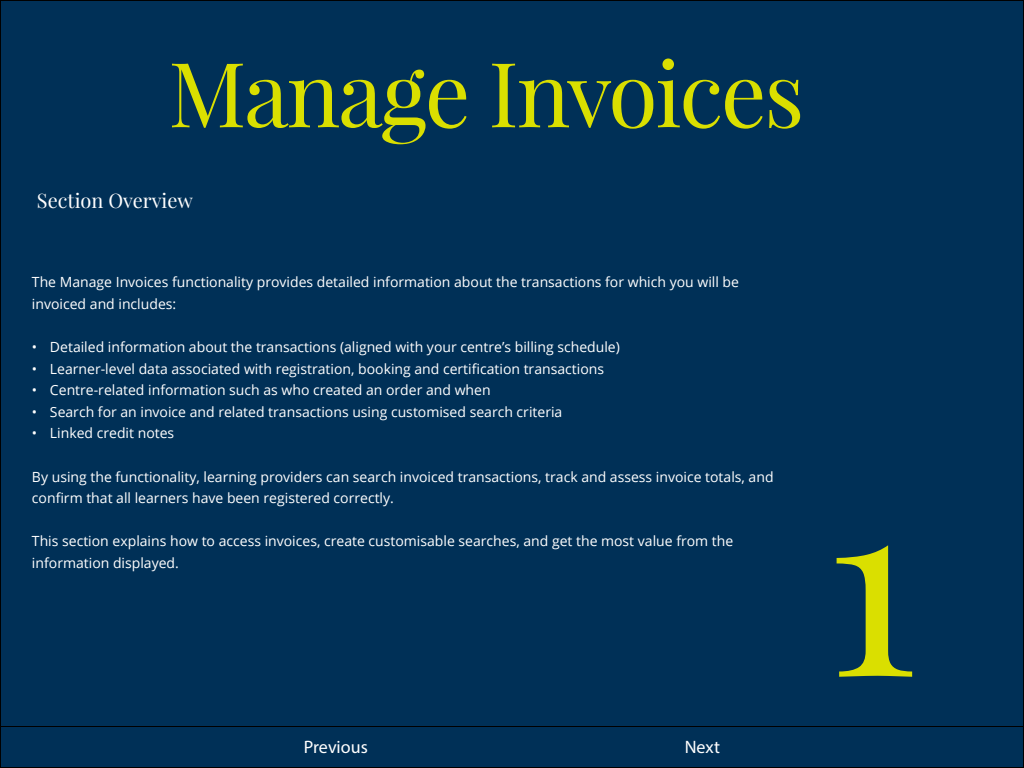
<style>
.page{position:relative;width:1024px;height:768px;background:#fff}
.page>*{position:absolute;margin:0;border:0;box-sizing:border-box;transform-origin:0 0}
.t1{font:250px "Playfair Display";color:#dadf00}
.t2{font:90px "Playfair Display";letter-spacing:-.025em;color:#dadf00}
.t3{font:20px "Playfair Display";color:#fff}
.t4{font:18px "Myriad Pro";color:#fff}
.t5{font:14px/21.6px "Open Sans";color:#fff}
</style>
<div class="page">
<div style="left:0;top:0;width:1024px;height:726px;background:#003057"></div>
<div style="left:0;top:726px;width:1024px;height:42px;background:#003057"></div>
<div style="left:0;top:726px;width:1024px;height:42px;border:1px solid #000"></div>
<h2 class="t2" style="left:168px;top:37px;width:638px">Manage Invoices</h2>
<h3 class="t3" style="left:37px;top:188px;width:157px">Section Overview</h3>
<p class="t5" style="left:32px;top:271px;width:709px">The Manage Invoices functionality provides detailed information about the transactions for which you will be invoiced and includes:</p>
<p class="t5" style="left:32px;top:336px;width:589px">• Detailed information about the transactions (aligned with your centre’s billing schedule)</p>
<p class="t5" style="left:32px;top:357px;width:574px">• Learner-level data associated with registration, booking and certification transactions</p>
<p class="t5" style="left:32px;top:379px;width:460px">• Centre-related information such as who created an order and when</p>
<p class="t5" style="left:32px;top:401px;width:532px">• Search for an invoice and related transactions using customised search criteria</p>
<p class="t5" style="left:32px;top:422px;width:144px">• Linked credit notes</p>
<p class="t5" style="left:32px;top:465px;width:743px">By using the functionality, learning providers can search invoiced transactions, track and assess invoice totals, and confirm that all learners have been registered correctly.</p>
<p class="t5" style="left:32px;top:530px;width:703px">This section explains how to access invoices, create customisable searches, and get the most value from the information displayed.</p>
<p class="t4" style="left:304px;top:736px;width:65px">Previous</p>
<p class="t4" style="left:685px;top:736px;width:37px">Next</p>
<h1 class="t1" style="left:825px;top:427px;width:94px">1</h1>
</div>
